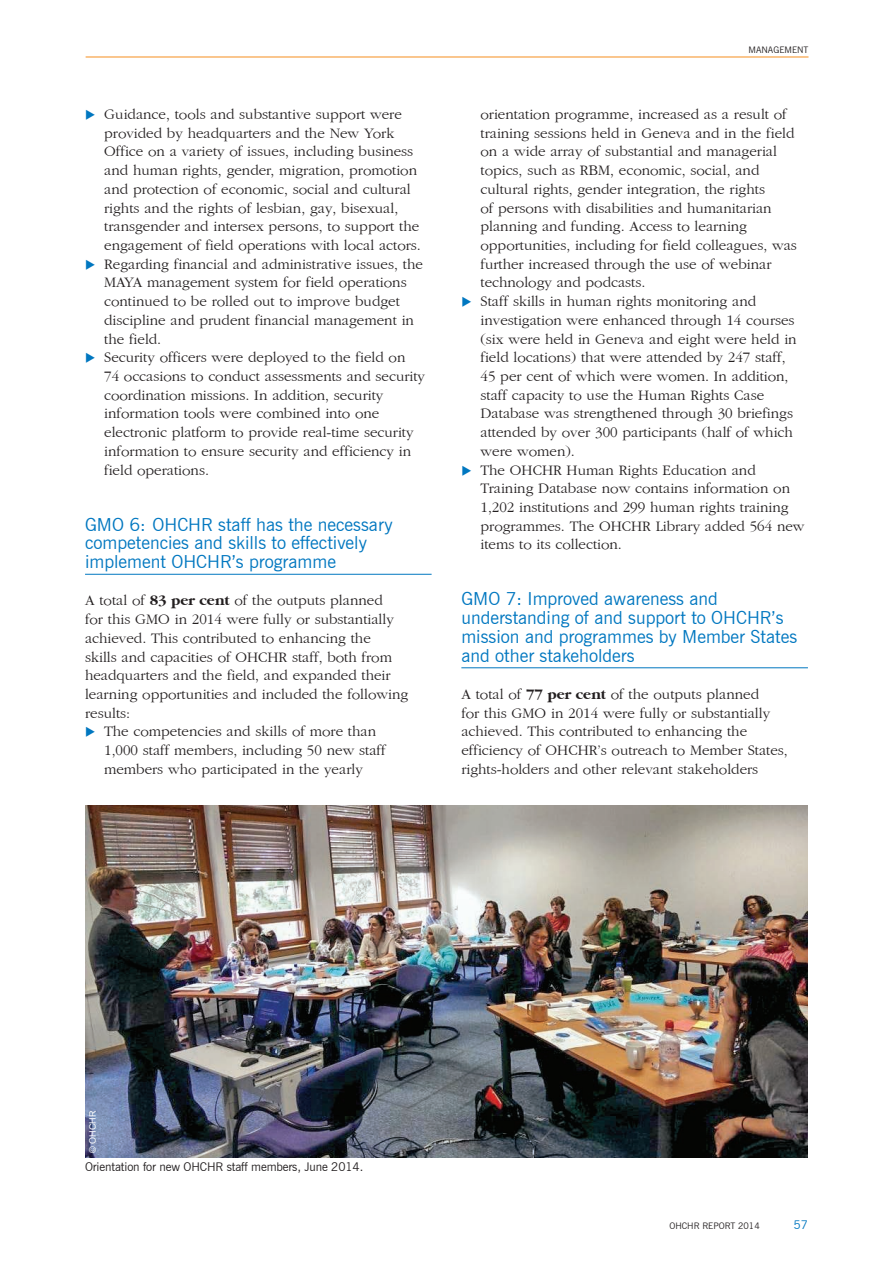
<style>
.page{position:relative;width:893px;height:1263px;background:#fff}
.page>*{position:absolute;margin:0;border:0;box-sizing:border-box;transform-origin:0 0}
.GMO_no_ind{font:18px/18.8px "News Gothic BT";color:#0077c0}
.t1{font:15px/18.8px "Gatineau Plain";color:#231f20}
.t2{font:12px "News Gothic BT";letter-spacing:-.01em;color:#231f20}
.t3{font:12px "News Gothic BT";color:#0077c0}
.t4{font:9px "News Gothic BT";color:#231f20}
.Credit{font:9px "Arial";color:#fff}
.s1{color:#0077c0}
.s2{font-family:"Gatineau";font-weight:700}
</style>
<div class="page">
<hr style="left:86px;top:57px;width:722px;height:1px;background:#f68e1e">
<hr style="left:85px;top:574px;width:347px;height:1px;background:#0077c0">
<hr style="left:461px;top:667px;width:347px;height:1px;background:#0077c0">
<img style="left:85px;top:806px;width:723px;height:351px">
<p class="t1" style="left:104px;top:105px;width:318px;text-indent:-19px"><span class="s1">◆</span> Guidance, tools and substantive support were provided by headquarters and the New York Office on a variety of issues, including business and human rights, gender, migration, promotion and protection of economic, social and cultural rights and the rights of lesbian, gay, bisexual, transgender and intersex persons, to support the engagement of field operations with local actors.</p>
<p class="t1" style="left:104px;top:255px;width:320px;text-indent:-19px"><span class="s1">◆</span> Regarding financial and administrative issues, the MAYA management system for field operations continued to be rolled out to improve budget discipline and prudent financial management in the field.</p>
<p class="t1" style="left:104px;top:348px;width:322px;text-indent:-19px"><span class="s1">◆</span> Security officers were deployed to the field on<br>74 occasions to conduct assessments and security coordination missions. In addition, security information tools were combined into one electronic platform to provide real-time security information to ensure security and efficiency in field operations.</p>
<p class="GMO_no_ind" style="left:85px;top:515px;width:309px">GMO 6: OHCHR staff has the necessary competencies and skills to effectively implement OHCHR’s programme</p>
<p class="t1" style="left:85px;top:592px;width:325px">A total of <span class="s2">83 per cent</span> of the outputs planned<br>for this GMO in 2014 were fully or substantially achieved. This contributed to enhancing the<br>skills and capacities of OHCHR staff, both from headquarters and the field, and expanded their learning opportunities and included the following results:</p>
<p class="t1" style="left:104px;top:722px;width:283px;text-indent:-19px"><span class="s1">◆</span> The competencies and skills of more than<br>1,000 staff members, including 50 new staff members who participated in the yearly</p>
<p class="t4" style="left:749px;top:44px;width:61px">MANAGEMENT</p>
<p class="t1" style="left:480px;top:105px;width:318px">orientation programme, increased as a result of training sessions held in Geneva and in the field on a wide array of substantial and managerial topics, such as RBM, economic, social, and cultural rights, gender integration, the rights<br>of persons with disabilities and humanitarian planning and funding. Access to learning opportunities, including for field colleagues, was further increased through the use of webinar technology and podcasts.</p>
<p class="t1" style="left:480px;top:292px;width:318px;text-indent:-19px"><span class="s1">◆</span> Staff skills in human rights monitoring and investigation were enhanced through 14 courses (six were held in Geneva and eight were held in field locations) that were attended by 247 staff, 45 per cent of which were women. In addition, staff capacity to use the Human Rights Case Database was strengthened through 30 briefings attended by over 300 participants (half of which were women).</p>
<p class="t1" style="left:480px;top:461px;width:326px;text-indent:-19px"><span class="s1">◆</span> The OHCHR Human Rights Education and Training Database now contains information on 1,202 institutions and 299 human rights training programmes. The OHCHR Library added 564 new items to its collection.</p>
<p class="GMO_no_ind" style="left:461px;top:589px;width:337px">GMO 7: Improved awareness and understanding of and support to OHCHR’s mission and programmes by Member States and other stakeholders</p>
<p class="t1" style="left:461px;top:685px;width:328px">A total of <span class="s2">77 per cent</span> of the outputs planned<br>for this GMO in 2014 were fully or substantially achieved. This contributed to enhancing the efficiency of OHCHR’s outreach to Member States, rights-holders and other relevant stakeholders</p>
<p class="Credit" style="left:87px;top:1153px;width:44px;rotate:-90deg">© OHCHR</p>
<p class="t2" style="left:85px;top:1159px;width:280px">Orientation for new OHCHR staff members, June 2014.</p>
<p class="t4" style="left:669px;top:1220px;width:92px">OHCHR REPORT 2014</p>
<p class="t3" style="left:793px;top:1217px;width:16px">57</p>
</div>
